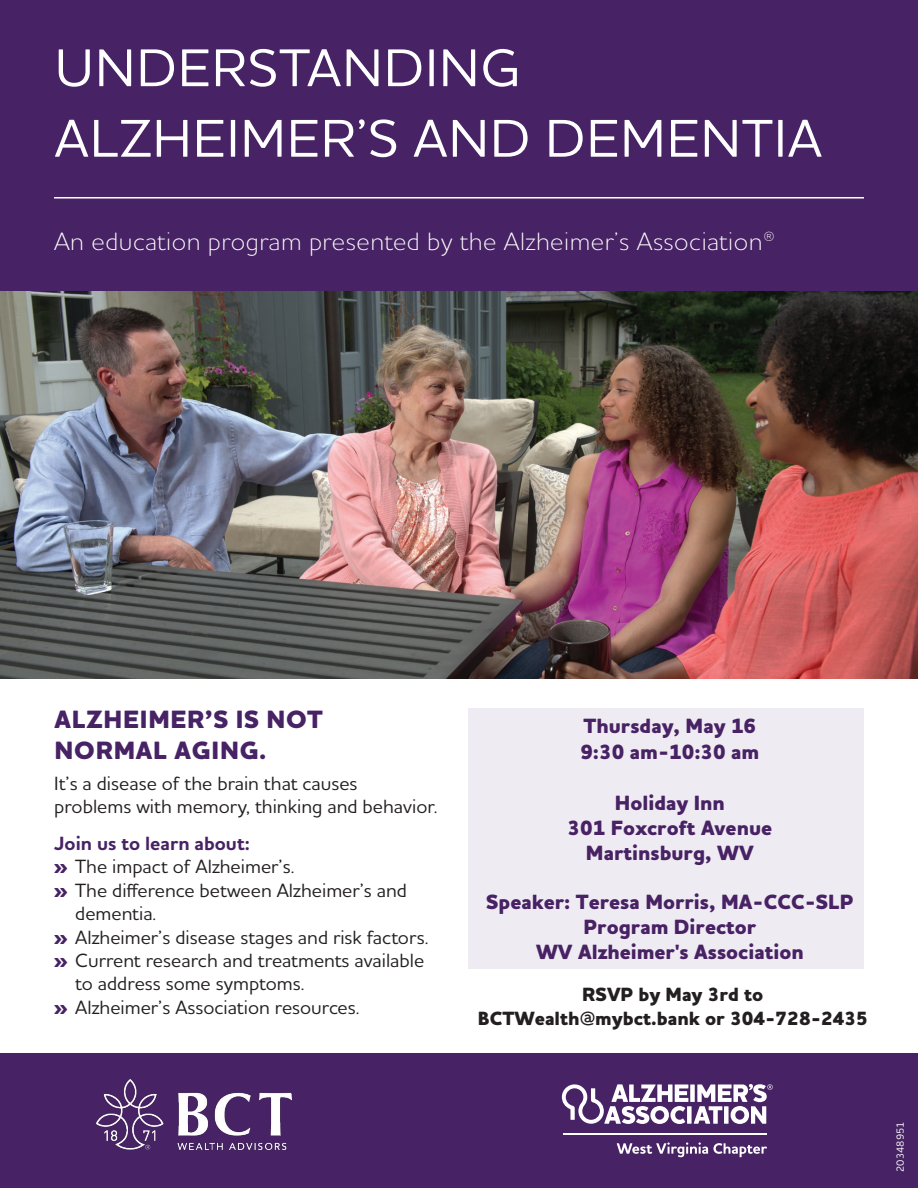
<style>
.page{position:relative;width:918px;height:1188px;background:#fff}
.page>*{position:absolute;margin:0;border:0;box-sizing:border-box;transform-origin:0 0}
.t1{font:500 54px/70.5px "Houschka Alt Pro";letter-spacing:.03em;color:#fff}
.t2{font:300 25.5px "Houschka Alt Pro";letter-spacing:.02em;color:#fff}
.t3{font:800 25.5px/30.6px "Houschka Alt Pro";letter-spacing:.03em;color:#472264}
.t4{font:800 21px/25.2px "Houschka Alt Pro";color:#482264;text-align:center}
.t5{font:500 19.5px/23.4px "Houschka Alt Pro";color:#231f20}
.t6{font:800 19.5px/23.4px "Houschka Alt Pro";color:#231f20;text-align:center}
.t7{font:700 19.5px "Houschka Alt Pro";color:#472264}
.t8{font:500 10.5px "Houschka Alt Pro";color:#fff}
.s1{font-weight:800;color:#472264}
</style>
<div class="page">
<div style="left:0;top:0;width:918px;height:292px;background:#472264"></div>
<div style="left:468px;top:709px;width:395px;height:260px;background:#eeecf2"></div>
<hr style="left:54px;top:197px;width:810px;height:2px;background:#fff">
<img style="left:0;top:292px;width:918px;height:386px">
<div style="left:0;top:1053px;width:918px;height:135px;background:#472264"></div>
<div style="left:690px;top:1084px;width:5px;height:18px;background:#fff"></div>
<div style="left:687px;top:1106px;width:5px;height:18px;background:#fff"></div>
<svg style="left:562px;top:1084px;width:126px;height:40px"></svg>
<svg style="left:694px;top:1084px;width:79px;height:40px"></svg>
<svg style="left:617px;top:1142px;width:150px;height:15px"></svg>
<hr style="left:563px;top:1133px;width:204px;height:2px;background:#fff">
<img style="left:96px;top:1079px;width:196px;height:71px">
<h1 class="t1" style="left:55px;top:31px;width:769px">UNDERSTANDING<br>ALZHEIMER’S AND DEMENTIA</h1>
<h2 class="t2" style="left:54px;top:225px;width:723px">An education program presented by the Alzheimer’s Association®</h2>
<h2 class="t3" style="left:55px;top:705px;width:270px">ALZHEIMER’S IS NOT<br>NORMAL AGING.</h2>
<p class="t5" style="left:54px;top:771px;width:385px">It’s a disease of the brain that causes problems with memory, thinking and behavior.</p>
<p class="t7" style="left:54px;top:831px;width:197px">Join us to learn about:</p>
<p class="t5" style="left:54px;top:855px;width:242px"><span class="s1">»</span> The impact of Alzheimer’s.</p>
<p class="t5" style="left:54px;top:878px;width:354px"><span class="s1">»</span> The difference between Alzheimer’s and</p>
<p class="t5" style="left:75px;top:901px;width:83px">dementia.</p>
<p class="t5" style="left:54px;top:925px;width:376px"><span class="s1">»</span> Alzheimer’s disease stages and risk factors.</p>
<p class="t5" style="left:54px;top:948px;width:372px"><span class="s1">»</span> Current research and treatments available</p>
<p class="t5" style="left:75px;top:972px;width:231px">to address some symptoms.</p>
<p class="t5" style="left:54px;top:995px;width:307px"><span class="s1">»</span> Alzheimer’s Association resources.</p>
<p class="t4" style="left:580px;top:714px;width:181px;line-height:26.2px;text-align:left">Thursday, May 16<br>9:30 am-10:30 am</p>
<p class="t4" style="left:568px;top:791px;width:206px">Holiday Inn<br>301 Foxcroft Avenue<br>Martinsburg, WV</p>
<p class="t4" style="left:486px;top:891px;width:369px;line-height:24.8px">Speaker: Teresa Morris, MA-CCC-SLP<br>Program Director<br>WV Alzheimer's Association</p>
<p class="t6" style="left:478px;top:984px;width:392px">RSVP by May 3rd to<br>BCTWealth@mybct.bank or 304-728-2435</p>
<p class="t8" style="left:894px;top:1172px;width:52px;rotate:-90deg">20348951</p>
</div>
